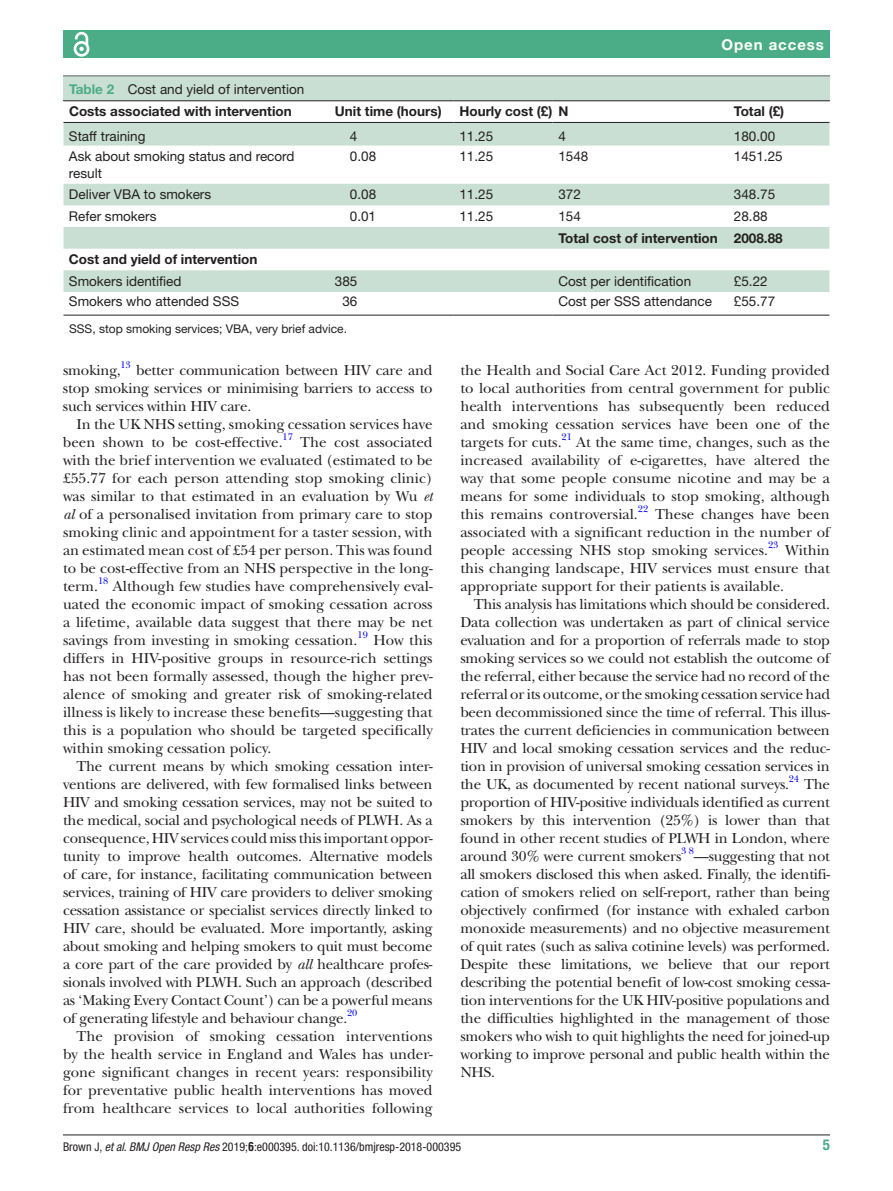
<style>
.page{position:relative;width:893px;height:1191px;background:#fff}
.page>*{position:absolute;margin:0;border:0;box-sizing:border-box;transform-origin:0 0}
.t1{font:15px/18px "New Baskerville";color:#231f20;text-align:justify}
.t2{font:700 15px "Helvetica Neue LT Std";letter-spacing:.065em;color:#fff}
.t3{font:700 condensed 15px "Helvetica Neue LT Std";color:#4bad87}
.t4{font:13.5px/16.5px "Helvetica Neue LT Std";color:#231f20}
.t5{font:700 13.5px/22px "Helvetica Neue LT Std";color:#231f20}
.t6{font:condensed 12px "Helvetica Neue LT Std";color:#231f20}
.t7{font:12px "Helvetica Neue LT Std";color:#231f20}
.t8{font:9.9px "New Baskerville";letter-spacing:-.01em;color:#00f}
.s1{color:#4bad87}
.s2{font-weight:400}
.s3{font-style:italic}
.s4{font-family:"Helvetica";font-weight:700}
</style>
<div class="page">
<hr style="left:63px;top:1134px;width:767px;height:1px;background:#231f20">
<div style="left:63px;top:31px;width:767px;height:27px;background:#4bad87"></div>
<svg style="left:73px;top:31px;width:17px;height:26px"></svg>
<div style="left:63px;top:76px;width:767px;height:24px;background:#c9dfd3"></div>
<svg style="left:64px;top:101px;width:766px;height:232px"></svg>
<hr style="left:63px;top:100px;width:266px;height:1px;background:#231f20">
<hr style="left:63px;top:122px;width:266px;height:1px;background:#231f20">
<hr style="left:329px;top:100px;width:124px;height:1px;background:#231f20">
<hr style="left:329px;top:122px;width:124px;height:1px;background:#231f20">
<hr style="left:453px;top:100px;width:99px;height:1px;background:#231f20">
<hr style="left:453px;top:122px;width:99px;height:1px;background:#231f20">
<hr style="left:552px;top:100px;width:176px;height:1px;background:#231f20">
<hr style="left:552px;top:122px;width:176px;height:1px;background:#231f20">
<hr style="left:728px;top:100px;width:102px;height:1px;background:#231f20">
<hr style="left:728px;top:122px;width:102px;height:1px;background:#231f20">
<hr style="left:329px;top:315px;width:124px;height:1px;background:#231f20">
<hr style="left:453px;top:315px;width:99px;height:1px;background:#231f20">
<hr style="left:552px;top:315px;width:176px;height:1px;background:#231f20">
<hr style="left:728px;top:315px;width:102px;height:1px;background:#231f20">
<hr style="left:63px;top:315px;width:266px;height:1px;background:#231f20">
<svg style="left:63px;top:101px;width:1px;height:45px"></svg>
<svg style="left:63px;top:184px;width:1px;height:149px"></svg>
<hr style="left:69px;top:332px;width:761px;height:1px;background:#fff">
<p class="t5" style="left:69px;top:78px;width:237px"><span class="s1">Table 2</span> <span class="s2">Cost and yield of intervention<br></span>Costs associated with intervention</p>
<p class="t2" style="left:721px;top:35px;width:104px">Open access</p>
<p class="t5" style="left:335px;top:100px;width:108px">Unit time (hours)</p>
<p class="t5" style="left:459px;top:100px;width:110px">Hourly cost (£) N</p>
<p class="t5" style="left:734px;top:100px;width:52px">Total (£)</p>
<p class="t4" style="left:69px;top:128px;width:78px">Staff training</p>
<p class="t4" style="left:350px;top:128px;width:9px">4</p>
<p class="t4" style="left:459px;top:128px;width:35px">11.25</p>
<p class="t4" style="left:558px;top:128px;width:9px">4</p>
<p class="t4" style="left:734px;top:128px;width:43px">180.00</p>
<p class="t4" style="left:69px;top:148px;width:227px">Ask about smoking status and record result</p>
<p class="t4" style="left:350px;top:148px;width:28px">0.08</p>
<p class="t4" style="left:459px;top:148px;width:35px">11.25</p>
<p class="t4" style="left:558px;top:148px;width:32px">1548</p>
<p class="t4" style="left:734px;top:148px;width:50px">1451.25</p>
<p class="t4" style="left:69px;top:186px;width:144px">Deliver VBA to smokers</p>
<p class="t4" style="left:350px;top:186px;width:28px">0.08</p>
<p class="t4" style="left:459px;top:186px;width:35px">11.25</p>
<p class="t4" style="left:558px;top:186px;width:24px">372</p>
<p class="t4" style="left:734px;top:186px;width:43px">348.75</p>
<p class="t4" style="left:69px;top:208px;width:89px">Refer smokers</p>
<p class="t4" style="left:350px;top:208px;width:28px">0.01</p>
<p class="t4" style="left:459px;top:208px;width:35px">11.25</p>
<p class="t4" style="left:558px;top:208px;width:24px">154</p>
<p class="t4" style="left:734px;top:208px;width:35px">28.88</p>
<p class="t5" style="left:558px;top:226px;width:226px">Total cost of intervention 2008.88</p>
<p class="t5" style="left:69px;top:248px;width:190px">Cost and yield of intervention</p>
<p class="t4" style="left:69px;top:273px;width:114px">Smokers identified</p>
<p class="t4" style="left:335px;top:273px;width:24px">385</p>
<p class="t4" style="left:558px;top:273px;width:134px">Cost per identification</p>
<p class="t4" style="left:734px;top:273px;width:35px">£5.22</p>
<p class="t4" style="left:69px;top:293px;width:172px">Smokers who attended SSS</p>
<p class="t4" style="left:342px;top:293px;width:17px">36</p>
<p class="t4" style="left:558px;top:293px;width:155px">Cost per SSS attendance</p>
<p class="t4" style="left:734px;top:293px;width:43px">£55.77</p>
<p class="t7" style="left:69px;top:321px;width:280px">SSS, stop smoking services; VBA, very brief advice.</p>
<p class="t1" style="left:63px;top:361px;width:59px">smoking,</p>
<p class="t8" style="left:121px;top:359px;width:12px">13</p>
<p class="t1" style="left:63px;top:361px;width:371px;text-indent:73px">better communication between HIV care and stop smoking services or minimising barriers to access to such services within HIV care.</p>
<p class="t1" style="left:63px;top:415px;width:371px;text-indent:14px">In the UK NHS setting, smoking cessation services have been shown to be cost-effective.<sup>17</sup></p>
<p class="t1" style="left:460px;top:361px;width:371px">the Health and Social Care Act 2012. Funding provided to local authorities from central government for public health interventions has subsequently been reduced and smoking cessation services have been one of the targets for cuts.</p>
<p class="t8" style="left:562px;top:431px;width:12px">21</p>
<p class="t1" style="left:63px;top:433px;width:371px;text-indent:237px">The cost associated with the brief intervention we evaluated (estimated to be £55.77 for each person attending stop smoking clinic) was similar to that estimated in an evaluation by Wu <span class="s3">et al</span> of a personalised invitation from primary care to stop smoking clinic and appointment for a taster session, with an estimated mean cost of £54 per person. This was found to be cost-effective from an NHS perspective in the long&shy;term.<sup>18</sup> Although few studies have comprehensively eval&shy;uated the economic impact of smoking cessation across a lifetime, available data suggest that there may be net savings from investing in smoking cessation.</p>
<p class="t1" style="left:460px;top:433px;width:371px;text-indent:116px">At the same time, changes, such as the increased availability of e-cigarettes, have altered the way that some people consume nicotine and may be a means for some individuals to stop smoking, although this remains controversial.<sup>22</sup></p>
<p class="t1" style="left:460px;top:505px;width:371px;text-indent:195px">These changes have been associated with a significant reduction in the number of people accessing NHS stop smoking services.</p>
<p class="t8" style="left:768px;top:539px;width:12px">23</p>
<p class="t1" style="left:460px;top:541px;width:371px;text-indent:325px">Within this changing landscape, HIV services must ensure that appropriate support for their patients is available.</p>
<p class="t1" style="left:460px;top:595px;width:371px;text-indent:13px">This analysis has limitations which should be considered.<br>Data collection was undertaken as part of clinical service evaluation and for a proportion of referrals made to stop smoking services so we could not establish the outcome of the referral, either because the service had no record of the referral or its outcome, or the smoking cessation service had been decommissioned since the time of referral. This illus&shy;trates the current deficiencies in communication between HIV and local smoking cessation services and the reduc&shy;tion in provision of universal smoking cessation services in the UK, as documented by recent national surveys.</p>
<p class="t8" style="left:358px;top:629px;width:12px">19</p>
<p class="t1" style="left:63px;top:631px;width:371px;text-indent:310px">How this differs in HIV-positive groups in resource-rich settings has not been formally assessed, though the higher prev&shy;alence of smoking and greater risk of smoking-related illness is likely to increase these benefits—suggesting that this is a population who should be targeted specifically within smoking cessation policy.</p>
<p class="t1" style="left:63px;top:757px;width:371px;text-indent:13px">The current means by which smoking cessation inter&shy;ventions are delivered, with few formalised links between HIV and smoking cessation services, may not be suited to the medical, social and psychological needs of PLWH. As a consequence, HIV services could miss this important oppor&shy;tunity to improve health outcomes. Alternative models of care, for instance, facilitating communication between services, training of HIV care providers to deliver smoking cessation assistance or specialist services directly linked to HIV care, should be evaluated. More importantly, asking about smoking and helping smokers to quit must become a core part of the care provided by <span class="s3">all</span> healthcare profes&shy;sionals involved with PLWH. Such an approach (described as ‘Making Every Contact Count’) can be a powerful means of generating lifestyle and behaviour change.</p>
<p class="t8" style="left:789px;top:773px;width:12px">24</p>
<p class="t1" style="left:460px;top:775px;width:371px;text-indent:344px">The proportion of HIV-positive individuals identified as current smokers by this intervention (25%) is lower than that found in other recent studies of PLWH in London, where around 30% were current smokers</p>
<p class="t8" style="left:681px;top:845px;width:14px">3 8</p>
<p class="t1" style="left:460px;top:847px;width:371px;text-indent:234px">—suggesting that not all smokers disclosed this when asked. Finally, the identifi&shy;cation of smokers relied on self-report, rather than being objectively confirmed (for instance with exhaled carbon monoxide measurements) and no objective measurement of quit rates (such as saliva cotinine levels) was performed.<br>Despite these limitations, we believe that our report describing the potential benefit of low-cost smoking cessa&shy;tion interventions for the UK HIV-positive populations and the difficulties highlighted in the management of those smokers who wish to quit highlights the need for joined-up working to improve personal and public health within the NHS.</p>
<p class="t8" style="left:347px;top:1007px;width:12px">20</p>
<p class="t1" style="left:63px;top:1027px;width:371px;text-indent:14px">The provision of smoking cessation interventions by the health service in England and Wales has under&shy;gone significant changes in recent years: responsibility for preventative public health interventions has moved from healthcare services to local authorities following</p>
<p class="t6" style="left:63px;top:1139px;width:400px">Brown J, <span class="s3">et al</span>. <span class="s3">BMJ Open Resp Res</span> 2019;<span class="s4">6</span>:e000395. doi:10.1136/bmjresp-2018-000395</p>
<p class="t3" style="left:823px;top:1135px;width:9px">5</p>
</div>
